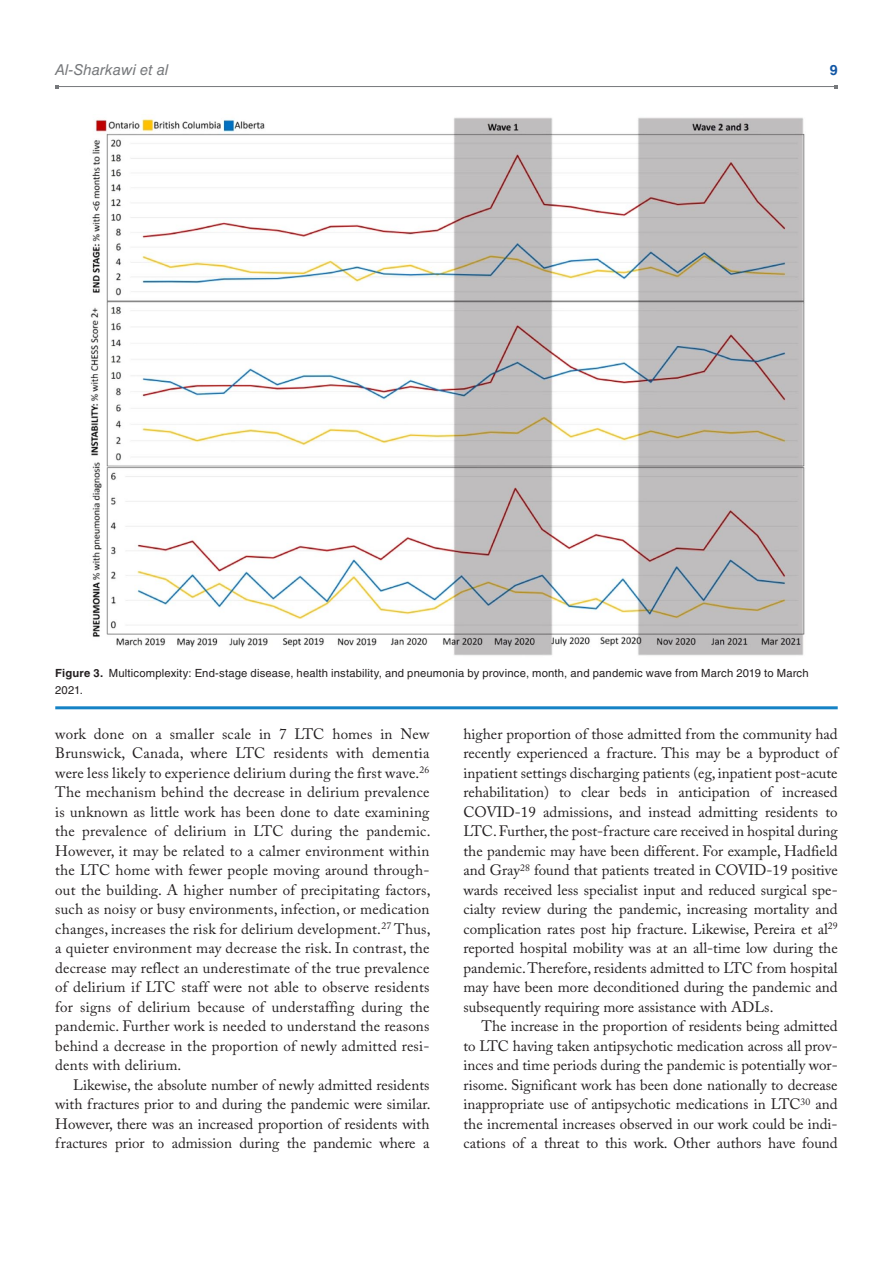
<style>
.page{position:relative;width:893px;height:1263px;background:#fff}
.page>*{position:absolute;margin:0;border:0;box-sizing:border-box;transform-origin:0 0}
.t1{font:15px/19.5px "Adobe Caslon Pro";color:#231f20;text-align:justify}
.t2{font:italic 15px "Helvetica LT Std";color:#76787b}
.t3{font:700 14.25px "Helvetica LT Std";color:#1055a4}
.t4{font:11.25px/16.5px "Helvetica LT Std";letter-spacing:.015em;color:#231f20}
.s1{font-weight:700}
</style>
<div class="page">
<hr style="left:57px;top:86px;width:779px;height:1px;background:#76787b">
<hr style="left:55px;top:706px;width:783px;height:3px;background:#1582c5">
<img style="left:90px;top:117px;width:715px;height:539px">
<p class="t2" style="left:55px;top:61px;width:115px">Al-Sharkawi et al</p>
<p class="t3" style="left:830px;top:61px;width:9px">9</p>
<p class="t4" style="left:55px;top:665px;width:755px"><span class="s1">Figure 3.</span> Multicomplexity: End-stage disease, health instability, and pneumonia by province, month, and pandemic wave from March 2019 to March<br>2021.</p>
<p class="t1" style="left:55px;top:724px;width:377px">work done on a smaller scale in 7 LTC homes in New Brunswick, Canada, where LTC residents with dementia were less likely to experience delirium during the first wave.<sup>26<br></sup>The mechanism behind the decrease in delirium prevalence is unknown as little work has been done to date examining the prevalence of delirium in LTC during the pandemic.<br>However, it may be related to a calmer environment within the LTC home with fewer people moving around through&shy;out the building. A higher number of precipitating factors, such as noisy or busy environments, infection, or medication changes, increases the risk for delirium development.<sup>27</sup> Thus, a quieter environment may decrease the risk. In contrast, the decrease may reflect an underestimate of the true prevalence of delirium if LTC staff were not able to observe residents for signs of delirium because of understaffing during the pandemic. Further work is needed to understand the reasons behind a decrease in the proportion of newly admitted resi&shy;dents with delirium.</p>
<p class="t1" style="left:55px;top:1075px;width:377px;text-indent:18px">Likewise, the absolute number of newly admitted residents with fractures prior to and during the pandemic were similar.<br>However, there was an increased proportion of residents with fractures prior to admission during the pandemic where a</p>
<p class="t1" style="left:463px;top:724px;width:376px">higher proportion of those admitted from the community had recently experienced a fracture. This may be a byproduct of inpatient settings discharging patients (eg, inpatient post-acute rehabilitation) to clear beds in anticipation of increased COVID-19 admissions, and instead admitting residents to LTC. Further, the post-fracture care received in hospital during the pandemic may have been different. For example, Hadfield and Gray<sup>28</sup> found that patients treated in COVID-19 positive wards received less specialist input and reduced surgical spe&shy;cialty review during the pandemic, increasing mortality and complication rates post hip fracture. Likewise, Pereira et al<sup>29 </sup>reported hospital mobility was at an all-time low during the pandemic. Therefore, residents admitted to LTC from hospital may have been more deconditioned during the pandemic and subsequently requiring more assistance with ADLs.</p>
<p class="t1" style="left:463px;top:1016px;width:376px;text-indent:18px">The increase in the proportion of residents being admitted to LTC having taken antipsychotic medication across all prov&shy;inces and time periods during the pandemic is potentially wor&shy;risome. Significant work has been done nationally to decrease inappropriate use of antipsychotic medications in LTC<sup>30</sup> and the incremental increases observed in our work could be indi&shy;cations of a threat to this work. Other authors have found</p>
</div>
